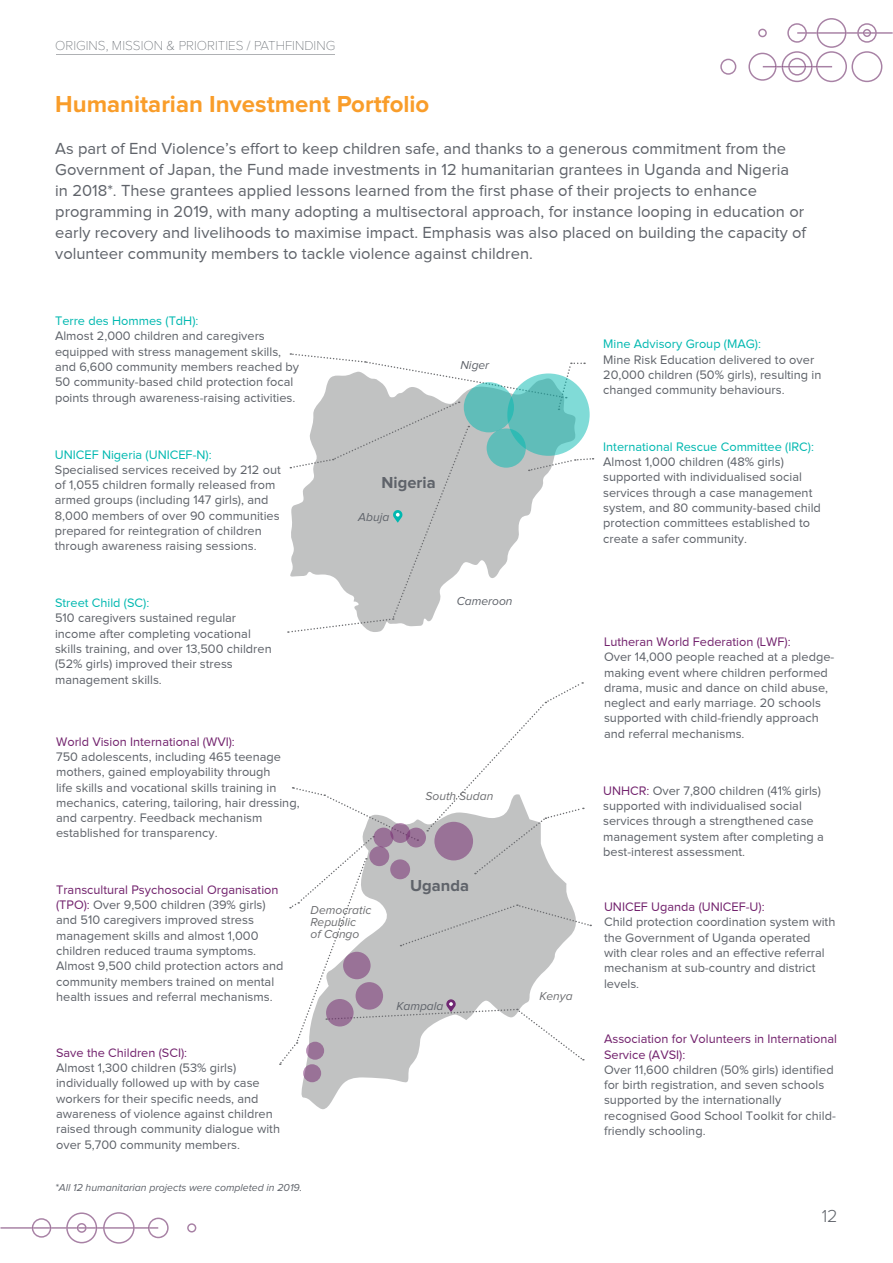
<style>
.page{position:relative;width:893px;height:1263px;background:#fff}
.page>*{position:absolute;margin:0;border:0;box-sizing:border-box;transform-origin:0 0}
.t1{font:700 24px "Proxima Nova";color:#f99d2a}
.t2{font:300 18px "Proxima Nova";color:#5f636a}
.t3{font:16.5px/21px "Proxima Nova";color:#5f636a}
.t4{font:700 16.5px "Proxima Nova";color:#5f636a}
.t5{font:100 13.5px "Proxima Nova T";color:#5f646a}
.t6{font:12.75px/15.3px "Proxima Nova";color:#5f636a}
.t7{font:12.75px/15.3px "Proxima Nova";color:#72226d}
.t8{font:12.75px "Proxima Nova";color:#00b8b0}
.t9{font:italic 12px/12px "Proxima Nova";color:#6d6e71}
.t10{font:italic 12px "Proxima Nova";color:#5f636a}
.t11{font:italic 10.5px "Proxima Nova";color:#5f636a}
.s1{color:#72226d}
</style>
<div class="page">
<svg style="left:187px;top:1223px;width:9px;height:9px"></svg>
<svg style="left:0;top:1212px;width:169px;height:32px"></svg>
<svg style="left:720px;top:59px;width:16px;height:16px"></svg>
<svg style="left:748px;top:18px;width:145px;height:64px"></svg>
<svg style="left:301px;top:1065px;width:110px;height:44px"></svg>
<svg style="left:288px;top:353px;width:306px;height:280px"></svg>
<svg style="left:279px;top:682px;width:312px;height:383px"></svg>
<svg style="left:507px;top:373px;width:83px;height:83px;background:#6bc6c2"></svg>
<svg style="left:464px;top:382px;width:50px;height:50px;background:#60beba"></svg>
<svg style="left:487px;top:428px;width:39px;height:40px"></svg>
<div style="left:434px;top:822px;width:39px;height:38px;background:#997297;border-radius:50%"></div>
<svg style="left:390px;top:823px;width:20px;height:20px"></svg>
<svg style="left:406px;top:828px;width:20px;height:19px"></svg>
<svg style="left:373px;top:828px;width:20px;height:19px"></svg>
<div style="left:369px;top:846px;width:20px;height:20px;background:#997297;border-radius:50%"></div>
<div style="left:390px;top:859px;width:20px;height:20px;background:#997297;border-radius:50%"></div>
<div style="left:343px;top:952px;width:28px;height:27px;background:#997297;border-radius:50%"></div>
<div style="left:356px;top:982px;width:27px;height:28px;background:#997297;border-radius:50%"></div>
<div style="left:326px;top:999px;width:28px;height:27px;background:#997297;border-radius:50%"></div>
<svg style="left:306px;top:1042px;width:18px;height:18px"></svg>
<svg style="left:303px;top:1064px;width:18px;height:18px"></svg>
<hr style="left:56px;top:54px;width:279px;height:1px;background:#5f636a">
<p class="t5" style="left:55px;top:38px;width:282px">ORIGINS, MISSION &amp; PRIORITIES / PATHFINDING</p>
<h1 class="t1" style="left:55px;top:93px;width:376px">Humanitarian Investment Portfolio</h1>
<p class="t3" style="left:55px;top:138px;width:752px">As part of End Violence s’ effort to keep children safe, and thanks to a generous commitment from the Government of Japan, the Fund made investments in 12 humanitarian grantees in Uganda and Nigeria<br>in 2018 .* These grantees applied lessons learned from the first phase of their projects to enhance programming in 2019, with many adopting a multisectoral approach, for instance looping in education or early recovery and livelihoods to maximise impact. Emphasis was also placed on building the capacity of volunteer community members to tackle violence against children.</p>
<p class="t8" style="left:55px;top:314px;width:145px">Terre des Hommes (TdH :(</p>
<p class="t6" style="left:55px;top:328px;width:246px">Almost 2,000 children and caregivers equipped with stress management skills, and 6,600 community members reached by 50 community-based child protection focal points through awareness-raising activities.</p>
<p class="t8" style="left:55px;top:447px;width:158px">UNICEF Nigeria (UNICEF N- :(</p>
<p class="t6" style="left:55px;top:462px;width:227px">Specialised services received by 212 out of 1,055 children formally released from armed groups (including 147 girls ,) and 8,000 members of over 90 communities prepared for reintegration of children through awareness raising sessions.</p>
<p class="t8" style="left:55px;top:596px;width:96px">Street Child (SC :(</p>
<p class="t6" style="left:55px;top:610px;width:218px">510 caregivers sustained regular income after completing vocational skills training, and over 13,500 children (52% girls) improved their stress management skills.</p>
<p class="t10" style="left:460px;top:359px;width:30px">Niger</p>
<p class="t4" style="left:382px;top:475px;width:56px">Nigeria</p>
<p class="t10" style="left:358px;top:511px;width:33px">Abuja</p>
<p class="t10" style="left:457px;top:596px;width:57px">Cameroon</p>
<p class="t7" style="left:56px;top:733px;width:180px">World Vision International (WVI :(</p>
<p class="t6" style="left:56px;top:749px;width:245px">750 adolescents, including 465 teenage mothers, gained employability through<br>life skills and vocational skills training in mechanics, catering, tailoring, hair dressing, and carpentry. Feedback mechanism established for transparency.</p>
<p class="t6" style="left:56px;top:882px;width:229px"><span class="s1">Transcultural Psychosocial Organisation (TPO :)</span> Over 9,500 children (39% girls( and 510 caregivers improved stress management skills and almost 1,000 children reduced trauma symptoms.<br>Almost 9,500 child protection actors and community members trained on mental health issues and referral mechanisms.</p>
<p class="t9" style="left:311px;top:904px;width:62px">Democratic<br>Republic<br>of Congo</p>
<p class="t7" style="left:56px;top:1045px;width:132px">Save the Children (SCI :(</p>
<p class="t6" style="left:56px;top:1060px;width:225px">Almost 1,300 children (53% girls( individually followed up with by case workers for their specific needs, and awareness of violence against children raised through community dialogue with over 5,700 community members.</p>
<p class="t11" style="left:55px;top:1182px;width:248px">*All 12 humanitarian projects were completed in 2019.</p>
<p class="t9" style="left:425px;top:791px;width:69px">South Sudan</p>
<p class="t4" style="left:410px;top:878px;width:60px">Uganda</p>
<p class="t10" style="left:397px;top:1001px;width:48px">Kampala</p>
<p class="t9" style="left:540px;top:991px;width:34px">Kenya</p>
<p class="t8" style="left:603px;top:337px;width:159px">Mine Advisory Group (MAG :(</p>
<p class="t6" style="left:603px;top:351px;width:220px">Mine Risk Education delivered to over<br>20,000 children (50% girls ,) resulting in changed community behaviours.</p>
<p class="t8" style="left:603px;top:439px;width:212px">International Rescue Committee (IRC :(</p>
<p class="t6" style="left:603px;top:454px;width:219px">Almost 1,000 children (48% girls( supported with individualised social services through a case management system, and 80 community-based child protection committees established to create a safer community.</p>
<p class="t7" style="left:604px;top:634px;width:188px">Lutheran World Federation (LWF :(</p>
<p class="t6" style="left:604px;top:664px;width:225px">making event where children performed</p>
<p class="t6" style="left:604px;top:649px;width:232px">Over 14,000 people reached at a pledge-</p>
<p class="t6" style="left:604px;top:680px;width:226px">drama, music and dance on child abuse, neglect and early marriage. 20 schools supported with child-friendly approach and referral mechanisms.</p>
<p class="t6" style="left:603px;top:783px;width:222px"><span class="s1">UNHCR:</span> Over 7,800 children (41% girls( supported with individualised social services through a strengthened case management system after completing a best-interest assessment.</p>
<p class="t7" style="left:604px;top:899px;width:162px">UNICEF Uganda (UNICEF U- :(</p>
<p class="t6" style="left:604px;top:914px;width:233px">Child protection coordination system with the Government of Uganda operated with clear roles and an effective referral mechanism at sub-country and district levels.</p>
<p class="t7" style="left:604px;top:1031px;width:235px">Association for Volunteers in International<br>Service (AVSI :(</p>
<p class="t6" style="left:604px;top:1062px;width:231px">Over 11,600 children (50% girls) identified for birth registration, and seven schools supported by the internationally</p>
<p class="t6" style="left:604px;top:1123px;width:103px">friendly schooling.</p>
<p class="t6" style="left:604px;top:1108px;width:233px">recognised Good School Toolkit for child-</p>
<h2 class="t2" style="left:822px;top:1208px;width:18px">12</h2>
</div>
